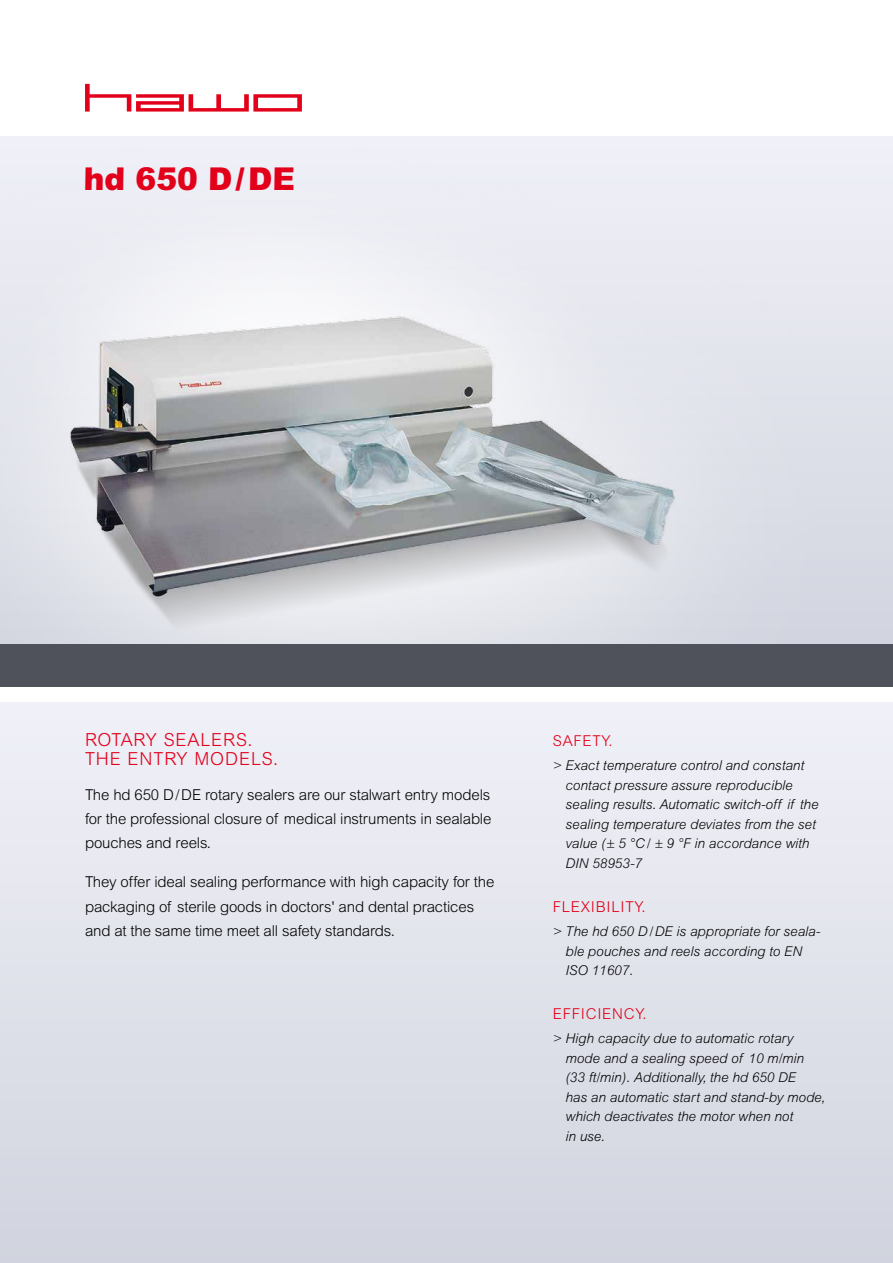
<style>
.page{position:relative;width:893px;height:1263px;background:#fff}
.page>*{position:absolute;margin:0;border:0;box-sizing:border-box;transform-origin:0 0}
.t1{font:900 31.5px "Arial MT Std";color:#e2001a}
.t2{font:300 18px/19.5px "Arial MT Std";letter-spacing:.05em;color:#e2001a}
.t3{font:300 15px/24.3px "Arial MT Std";letter-spacing:-.01em;color:#000;text-align:justify}
.t4{font:300 15px "Arial MT Std";letter-spacing:.05em;color:#e2001a}
.t5{font:italic 300 13.5px/19.5px "Arial MT Std";color:#000}
</style>
<div class="page">
<div style="left:0;top:137px;width:893px;height:539px;background:linear-gradient(to bottom,#f0f1f8,#d0d3dd)"></div>
<div style="left:0;top:702px;width:893px;height:561px;background:linear-gradient(to bottom,#f0f1f8,#d1d4de)"></div>
<div style="left:0;top:644px;width:893px;height:43px;background:#4f525a"></div>
<svg style="left:85px;top:84px;width:217px;height:28px"></svg>
<img style="left:0;top:185px;width:814px;height:459px">
<img style="left:0;top:150px;width:656px;height:391px">
<img style="left:30px;top:317px;width:645px;height:314px">
<h1 class="t1" style="left:84px;top:159px;width:213px">hd 650 D/DE</h1>
<h2 class="t2" style="left:85px;top:730px;width:195px">ROTARY SEALERS.<br>THE ENTRY MODELS.</h2>
<p class="t3" style="left:85px;top:782px;width:408px">The hd 650 D/DE rotary sealers are our stalwart entry models for the professional closure of medical instruments in sealable pouches and reels.</p>
<p class="t3" style="left:85px;top:870px;width:411px;text-align:left">They offer ideal sealing performance with high capacity for the packaging of sterile goods in doctors' and dental practices and at the same time meet all safety standards.</p>
<p class="t4" style="left:553px;top:732px;width:61px">SAFETY.</p>
<p class="t5" style="left:565px;top:756px;width:255px;text-indent:-13px">&gt; Exact temperature control and constant contact pressure assure reproducible sealing results. Automatic switch-off if the sealing temperature deviates from the set value (± 5 °C/ ± 9 °F in accordance with DIN 58953-7</p>
<p class="t4" style="left:553px;top:898px;width:94px">FLEXIBILITY.</p>
<p class="t5" style="left:565px;top:921px;width:256px;text-indent:-13px">&gt; The hd 650 D/DE is appropriate for seala&shy;ble pouches and reels according to EN<br>ISO 11607.</p>
<p class="t4" style="left:553px;top:1005px;width:95px">EFFICIENCY.</p>
<p class="t5" style="left:565px;top:1029px;width:261px;text-indent:-13px">&gt; High capacity due to automatic rotary mode and a sealing speed of 10 m/min (33 ft/min). Additionally, the hd 650 DE<br>has an automatic start and stand-by mode, which deactivates the motor when not<br>in use.</p>
</div>
